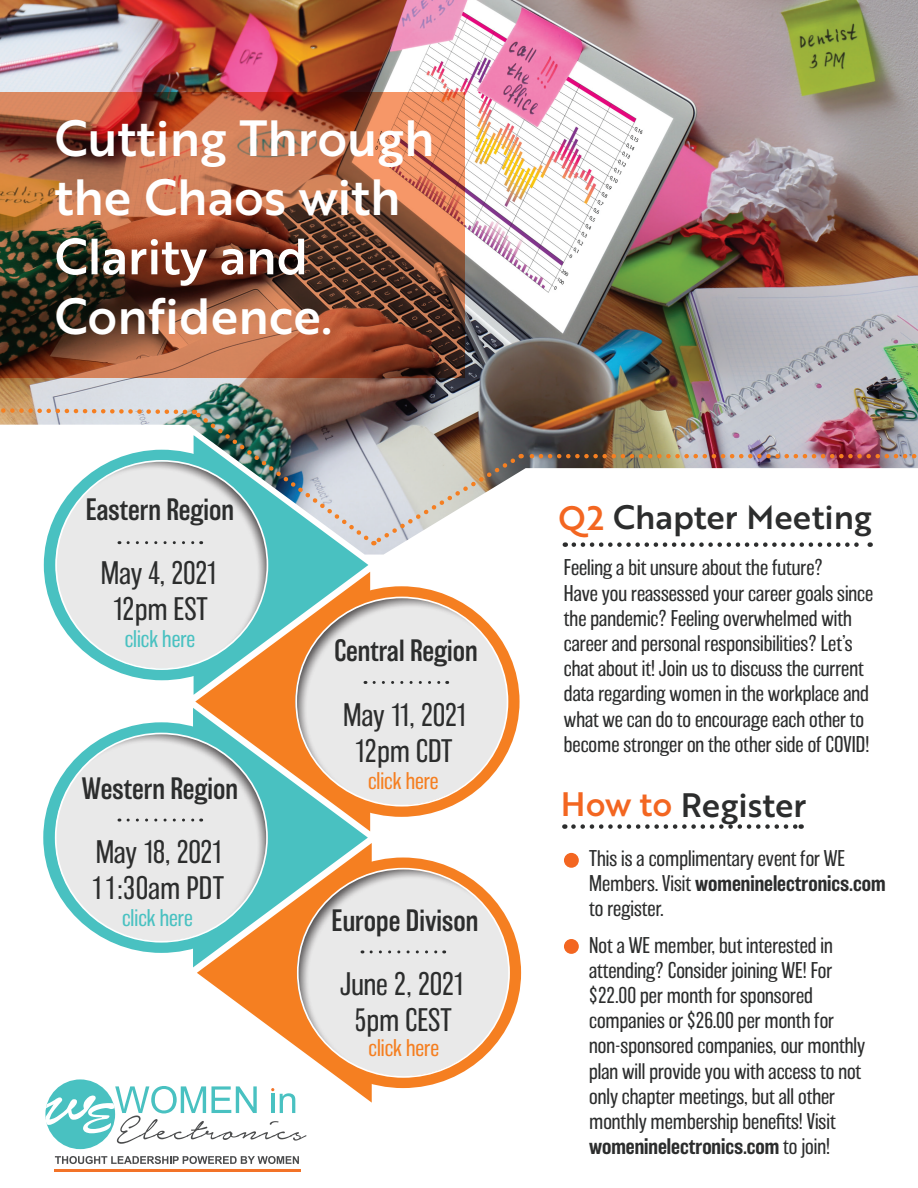
<style>
.page{position:relative;width:918px;height:1188px;background:#fff}
.page>*{position:absolute;margin:0;border:0;box-sizing:border-box;transform-origin:0 0}
.t1{font:49.5px/59.4px "Brother 1816 Medium";color:#fff}
.t2{font:33px "Brother 1816 Medium";color:#2c2d2d}
.t3{font:200 30px/36px "Balboa";letter-spacing:-.005em;color:#2c2d2d;text-align:center}
.t4{font:300 28.5px "Balboa";color:#2c2d2d}
.t5{font:200 22.5px "Balboa";color:#49c1c1}
.t6{font:200 22.5px "Balboa";color:#f57f21}
.t7{font:200 21px/25.2px "Balboa";color:#2c2d2d}
.s1{color:#f36621}
.s2{font-weight:500}
</style>
<div class="page">
<img style="left:0;top:0;width:918px;height:555px">
<img style="left:0;top:92px;width:465px;height:285px">
<svg style="left:193px;top:708px;width:175px;height:259px"></svg>
<div style="left:36px;top:718px;width:249px;height:231px;background:#fff"></div>
<svg style="left:43px;top:722px;width:236px;height:231px;fill:#e9e9e9"></svg>
<svg style="left:194px;top:547px;width:174px;height:148px;background:#5bc6c6"></svg>
<svg style="left:44px;top:547px;width:236px;height:133px;background:#d7e6e6"></svg>
<svg style="left:195px;top:572px;width:175px;height:259px;background:#b8c3af"></svg>
<svg style="left:279px;top:583px;width:92px;height:230px"></svg>
<svg style="left:283px;top:586px;width:237px;height:231px;background:#e4d4c2"></svg>
<svg style="left:573px;top:824px;width:229px;height:5px"></svg>
<div style="left:564px;top:853px;width:15px;height:15px;background:#f36621;border-radius:50%"></div>
<div style="left:564px;top:939px;width:15px;height:15px;background:#f36621;border-radius:50%"></div>
<img style="left:0;top:406px;width:918px;height:141px">
<svg style="left:197px;top:843px;width:175px;height:260px"></svg>
<svg style="left:281px;top:855px;width:241px;height:229px"></svg>
<svg style="left:285px;top:858px;width:236px;height:230px;fill:#e9e9e9"></svg>
<svg style="left:374px;top:681px;width:74px;height:3px"></svg>
<svg style="left:128px;top:819px;width:74px;height:3px"></svg>
<svg style="left:371px;top:950px;width:74px;height:3px"></svg>
<svg style="left:55px;top:1156px;width:244px;height:8px"></svg>
<hr style="left:54px;top:1170px;width:247px;height:2px;background:#f37328">
<div style="left:45px;top:1079px;width:70px;height:70px;background:#49c1c1;border-radius:50%"></div>
<svg style="left:45px;top:1086px;width:261px;height:58px"></svg>
<img style="left:57px;top:238px;width:247px;height:48px">
<h1 class="t1" style="left:55px;top:106px;width:381px">Cutting Through the Chaos with</h1>
<h1 class="t1" style="left:55px;top:284px;width:279px">Confidence.</h1>
<h3 class="t4" style="left:86px;top:495px;width:150px">Eastern Region</h3>
<h3 class="t3" style="left:101px;top:556px;width:120px">May 4, 2021<br>12pm EST</h3>
<p class="t5" style="left:125px;top:627px;width:72px">click here</p>
<h3 class="t4" style="left:82px;top:773px;width:158px">Western Region</h3>
<h3 class="t3" style="left:91px;top:834px;width:134px;text-align:left">May 18, 2021<br>11:30am PDT</h3>
<p class="t5" style="left:122px;top:906px;width:72px">click here</p>
<h3 class="t4" style="left:334px;top:636px;width:145px">Central Region</h3>
<h3 class="t3" style="left:343px;top:697px;width:127px">May 11, 2021<br>12pm CDT</h3>
<p class="t6" style="left:368px;top:768px;width:72px">click here</p>
<h3 class="t4" style="left:332px;top:905px;width:148px">Europe Divison</h3>
<h3 class="t3" style="left:340px;top:966px;width:127px">June 2, 2021<br>5pm CEST</h3>
<p class="t6" style="left:369px;top:1036px;width:72px">click here</p>
<h2 class="t2" style="left:558px;top:493px;width:315px"><span class="s1">Q2</span> Chapter Meeting</h2>
<p class="t7" style="left:564px;top:555px;width:311px">Feeling a bit unsure about the future?<br>Have you reassessed your career goals since the pandemic? Feeling overwhelmed with career and personal responsibilities? Let’s chat about it! Join us to discuss the current data regarding women in the workplace and what we can do to encourage each other to become stronger on the other side of COVID!</p>
<h2 class="t2" style="left:561px;top:780px;width:247px"><span class="s1">How to</span> Register</h2>
<p class="t7" style="left:589px;top:846px;width:298px">This is a complimentary event for WE<br>Members. Visit <span class="s2">womeninelectronics.com </span>to register.</p>
<p class="t7" style="left:589px;top:933px;width:278px">Not a WE member, but interested in attending? Consider joining WE! For $22.00 per month for sponsored companies or $26.00 per month for non-sponsored companies, our monthly plan will provide you with access to not only chapter meetings, but all other monthly membership benefits! Visit <span class="s2">womeninelectronics.com</span> to join!</p>
</div>
